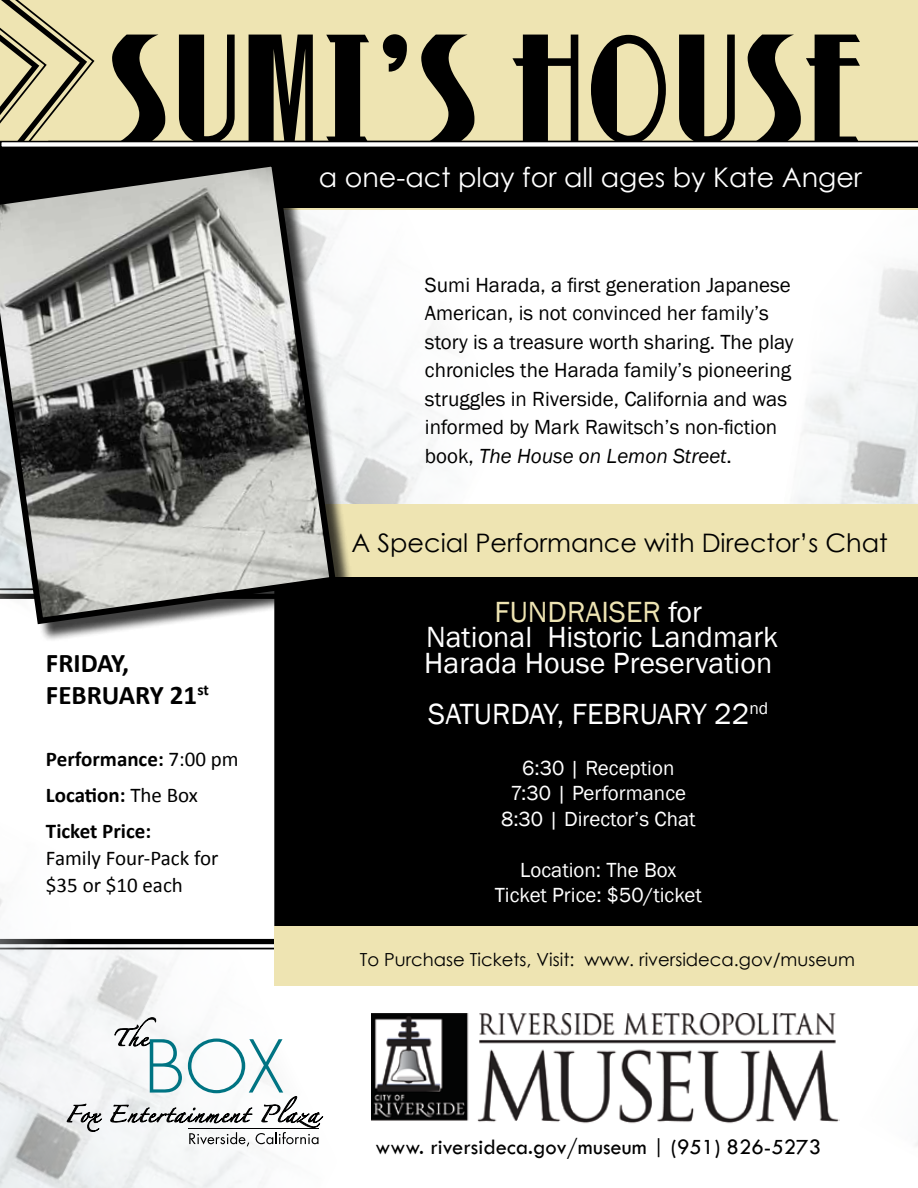
<style>
.page{position:relative;width:918px;height:1188px;background:#fff}
.page>*{position:absolute;margin:0;border:0;box-sizing:border-box;transform-origin:0 0}
.t1{font:136.5px "Betty Noir";color:#000}
.t2{font:30px/25.5px "Franklin Gothic";color:#fff;text-align:center}
.t3{font:27px "Century Gothic";color:#fff}
.t4{font:700 27px/32.4px "Calibri";color:#000}
.t5{font:25.5px "Century Gothic";color:#000}
.t6{font:22.5px "Tw Cen";color:#000}
.t7{font:21px/28.5px "Franklin Gothic";color:#000}
.t8{font:21px/25.5px "Franklin Gothic";color:#fff;text-align:center}
.t9{font:700 21px/36px "Calibri";color:#000}
.t10{font:21px/27px "Calibri";color:#000}
.t11{font:18px "Century Gothic";color:#000}
.s1{font-style:italic}
.s2{font-weight:400}
.s3{color:#eee4b2}
</style>
<div class="page">
<img style="left:354px;top:460px;width:72px;height:44px">
<img style="left:797px;top:460px;width:121px;height:44px">
<img style="left:0;top:950px;width:406px;height:238px">
<img style="left:21px;top:1132px;width:256px;height:56px">
<img style="left:371px;top:1014px;width:468px;height:119px">
<svg style="left:0;top:898px;width:274px;height:46px"></svg>
<div style="left:274px;top:577px;width:644px;height:349px;background:#000"></div>
<svg style="left:67px;top:1104px;width:35px;height:28px"></svg>
<svg style="left:110px;top:1017px;width:214px;height:130px"></svg>
<div style="left:274px;top:504px;width:644px;height:73px;background:#eee4b2"></div>
<div style="left:274px;top:926px;width:644px;height:60px;background:#eee4b2"></div>
<div style="left:0;top:163px;width:354px;height:479px;background:#000;opacity:.75"></div>
<svg style="left:0;top:460px;width:339px;height:168px;background:#969693"></svg>
<svg style="left:0;top:0;width:918px;height:460px"></svg>
<h1 class="t1" style="left:106px;top:26px;width:763px">SUMI’S HOUSE</h1>
<p class="t3" style="left:319px;top:158px;width:545px">a one-act play for all ages by Kate Anger</p>
<p class="t7" style="left:425px;top:271px;width:370px">Sumi Harada, a first generation Japanese American, is not convinced her family’s story is a treasure worth sharing. The play chronicles the Harada family’s pioneering struggles in Riverside, California and was informed by Mark Rawitsch’s non-fiction book, <span class="s1">The House on Lemon Street</span>.</p>
<p class="t4" style="left:46px;top:647px;width:164px">FRIDAY,<br>FEBRUARY 21<sup>st</sup></p>
<p class="t9" style="left:46px;top:741px;width:194px">Performance: <span class="s2">7:00 pm<br></span>Location: <span class="s2">The Box<br></span>Ticket Price:</p>
<p class="t10" style="left:46px;top:844px;width:174px">Family Four-Pack for $35 or $10 each</p>
<p class="t5" style="left:352px;top:525px;width:538px">A Special Performance with Director’s Chat</p>
<h2 class="t2" style="left:424px;top:600px;width:355px"><span class="s3">FUNDRAISER</span> for<br>National Historic Landmark<br>Harada House Preservation</h2>
<h2 class="t2" style="left:428px;top:702px;width:342px">SATURDAY, FEBRUARY 22<sup>nd</sup></h2>
<p class="t8" style="left:501px;top:755px;width:196px">6:30 | Reception<br>7:30 | Performance<br>8:30 | Director’s Chat</p>
<p class="t8" style="left:495px;top:857px;width:208px">Location: The Box<br>Ticket Price: $50/ticket</p>
<p class="t11" style="left:360px;top:947px;width:497px">To Purchase Tickets, Visit: www. riversideca.gov/museum</p>
<p class="t6" style="left:376px;top:1133px;width:447px">www. riversideca.gov/museum | (951) 826-5273</p>
</div>
